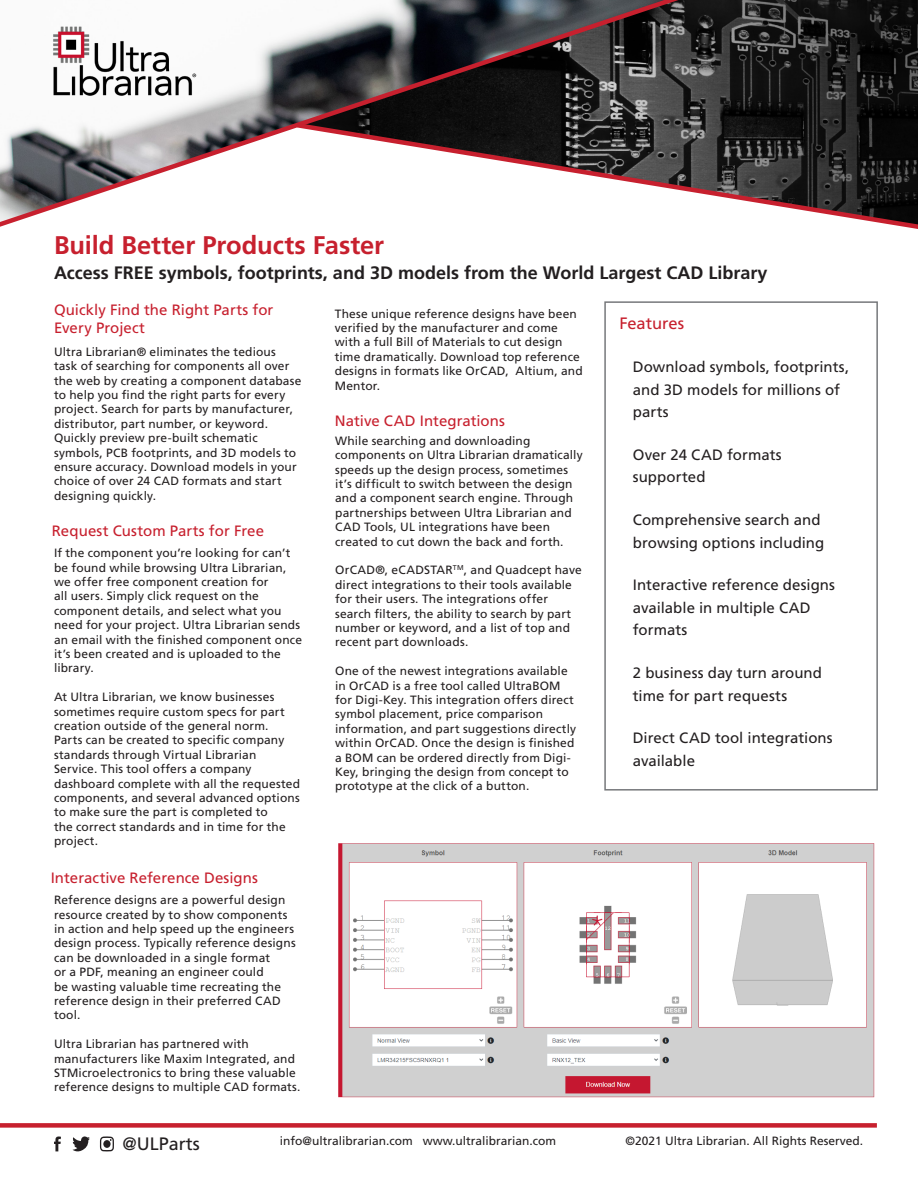
<style>
.page{position:relative;width:918px;height:1188px;background:#fff}
.page>*{position:absolute;margin:0;border:0;box-sizing:border-box;transform-origin:0 0}
.t1{font:700 25.5px "Frutiger LT Std";letter-spacing:-.005em;color:#c7202e}
.t2{font:700 18px "Frutiger LT Std";color:#231f20}
.t3{font:18px "Frutiger LT Std";color:#231f20}
.t4{font:16.5px "Frutiger LT Std";color:#c7202e}
.bullets{font:15px/22.5px "Frutiger LT Std";letter-spacing:.005em;color:#231f20}
.t5{font:15px/18px "Frutiger LT Std";color:#c7202e}
.t6{font:12px/14.4px "Frutiger LT Std";letter-spacing:.01em;color:#231f20}
</style>
<div class="page">
<div style="left:0;top:1123px;width:877px;height:5px;background:#c7202e"></div>
<img style="left:743px;top:0;width:175px;height:120px">
<svg style="left:0;top:0;width:743px;height:227px"></svg>
<svg style="left:292px;top:120px;width:626px;height:109px"></svg>
<div style="left:604px;top:301px;width:274px;height:490px;border:2px solid #76787b"></div>
<svg style="left:54px;top:1136px;width:7px;height:15px"></svg>
<svg style="left:73px;top:1136px;width:17px;height:16px"></svg>
<svg style="left:100px;top:1136px;width:14px;height:15px"></svg>
<img style="left:338px;top:843px;width:537px;height:255px">
<p class="t1" style="left:54px;top:230px;width:332px">Build Better Products Faster</p>
<p class="t2" style="left:54px;top:262px;width:715px">Access FREE symbols, footprints, and 3D models from the World Largest CAD Library</p>
<p class="t5" style="left:54px;top:301px;width:221px">Quickly Find the Right Parts for<br>Every Project</p>
<p class="t6" style="left:54px;top:344px;width:249px">Ultra Librarian® eliminates the tedious task of searching for components all over the web by creating a component database to help you find the right parts for every project. Search for parts by manufacturer, distributor, part number, or keyword.<br>Quickly preview pre-built schematic symbols, PCB footprints, and 3D models to ensure accuracy. Download models in your choice of over 24 CAD formats and start designing quickly.</p>
<p class="t5" style="left:52px;top:522px;width:214px">Request Custom Parts for Free</p>
<p class="t6" style="left:54px;top:546px;width:250px">If the component you’re looking for can’t be found while browsing Ultra Librarian, we offer free component creation for<br>all users. Simply click request on the component details, and select what you need for your project. Ultra Librarian sends an email with the finished component once it’s been created and is uploaded to the library.</p>
<p class="t6" style="left:54px;top:690px;width:248px">At Ultra Librarian, we know businesses sometimes require custom specs for part creation outside of the general norm.<br>Parts can be created to specific company standards through Virtual Librarian Service. This tool offers a company dashboard complete with all the requested components, and several advanced options to make sure the part is completed to<br>the correct standards and in time for the project.</p>
<p class="t5" style="left:51px;top:868px;width:209px">Interactive Reference Designs</p>
<p class="t6" style="left:54px;top:893px;width:243px">Reference designs are a powerful design resource created by to show components in action and help speed up the engineers design process. Typically reference designs can be downloaded in a single format<br>or a PDF, meaning an engineer could<br>be wasting valuable time recreating the reference design in their preferred CAD tool.</p>
<p class="t6" style="left:54px;top:1037px;width:248px">Ultra Librarian has partnered with manufacturers like Maxim Integrated, and STMicroelectronics to bring these valuable reference designs to multiple CAD formats.</p>
<p class="t6" style="left:335px;top:306px;width:249px">These unique reference designs have been verified by the manufacturer and come with a full Bill of Materials to cut design time dramatically. Download top reference designs in formats like OrCAD, Altium, and Mentor.</p>
<p class="t5" style="left:335px;top:412px;width:172px">Native CAD Integrations</p>
<p class="t6" style="left:335px;top:434px;width:249px">While searching and downloading components on Ultra Librarian dramatically speeds up the design process, sometimes it’s difficult to switch between the design and a component search engine. Through partnerships between Ultra Librarian and CAD Tools, UL integrations have been created to cut down the back and forth.</p>
<p class="t6" style="left:335px;top:563px;width:248px">OrCAD®, eCADSTAR<sup>TM</sup>, and Quadcept have direct integrations to their tools available for their users. The integrations offer search filters, the ability to search by part number or keyword, and a list of top and recent part downloads.</p>
<p class="t6" style="left:335px;top:664px;width:242px">One of the newest integrations available in OrCAD is a free tool called UltraBOM for Digi-Key. This integration offers direct symbol placement, price comparison information, and part suggestions directly within OrCAD. Once the design is finished a BOM can be ordered directly from Digi-Key, bringing the design from concept to prototype at the click of a button.</p>
<p class="t3" style="left:123px;top:1133px;width:79px">@ULParts</p>
<p class="t6" style="left:280px;top:1134px;width:278px">info@ultralibrarian.com www.ultralibrarian.com</p>
<p class="t4" style="left:619px;top:314px;width:66px">Features</p>
<p class="bullets" style="left:633px;top:356px;width:218px">Download symbols, footprints, and 3D models for millions of parts</p>
<p class="bullets" style="left:633px;top:444px;width:150px">Over 24 CAD formats supported</p>
<p class="bullets" style="left:633px;top:509px;width:193px">Comprehensive search and browsing options including</p>
<p class="bullets" style="left:633px;top:574px;width:204px">Interactive reference designs available in multiple CAD formats</p>
<p class="bullets" style="left:633px;top:662px;width:191px">2 business day turn around time for part requests</p>
<p class="bullets" style="left:633px;top:727px;width:201px">Direct CAD tool integrations available</p>
<p class="t6" style="left:626px;top:1134px;width:239px">©2021 Ultra Librarian. All Rights Reserved.</p>
</div>
